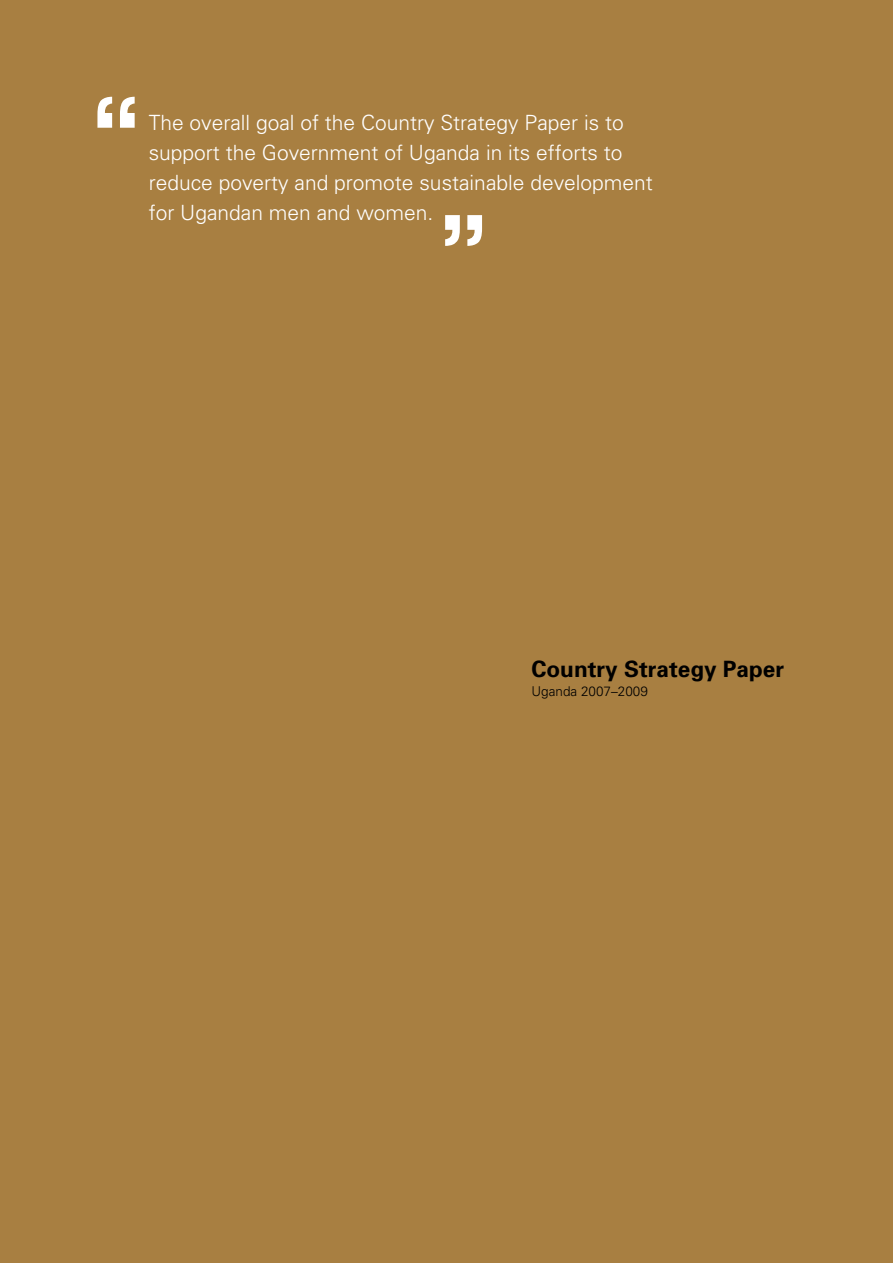
<style>
.page{position:relative;width:893px;height:1263px;background:#a87f41}
.page>*{position:absolute;margin:0;border:0;box-sizing:border-box;transform-origin:0 0}
.t1{font:700 90px "Rockwell";color:#fff}
.t2{font:700 22.5px "Univers";color:#000}
.t3{font:300 21px/30px "Univers";color:#fff}
.t4{font:300 13.5px "Univers";color:#000}
</style>
<div class="page">
<h1 class="t1" style="left:89px;top:73px;width:55px">“</h1>
<p class="t3" style="left:149px;top:107px;width:506px">The overall goal of the Country Strategy Paper is to support the Government of Uganda in its efforts to reduce poverty and promote sustainable development for Ugandan men and women.</p>
<h1 class="t1" style="left:437px;top:191px;width:55px">”</h1>
<p class="t2" style="left:531px;top:655px;width:254px">Country Strategy Paper</p>
<p class="t4" style="left:531px;top:683px;width:118px">Uganda 2007–2009</p>
</div>
